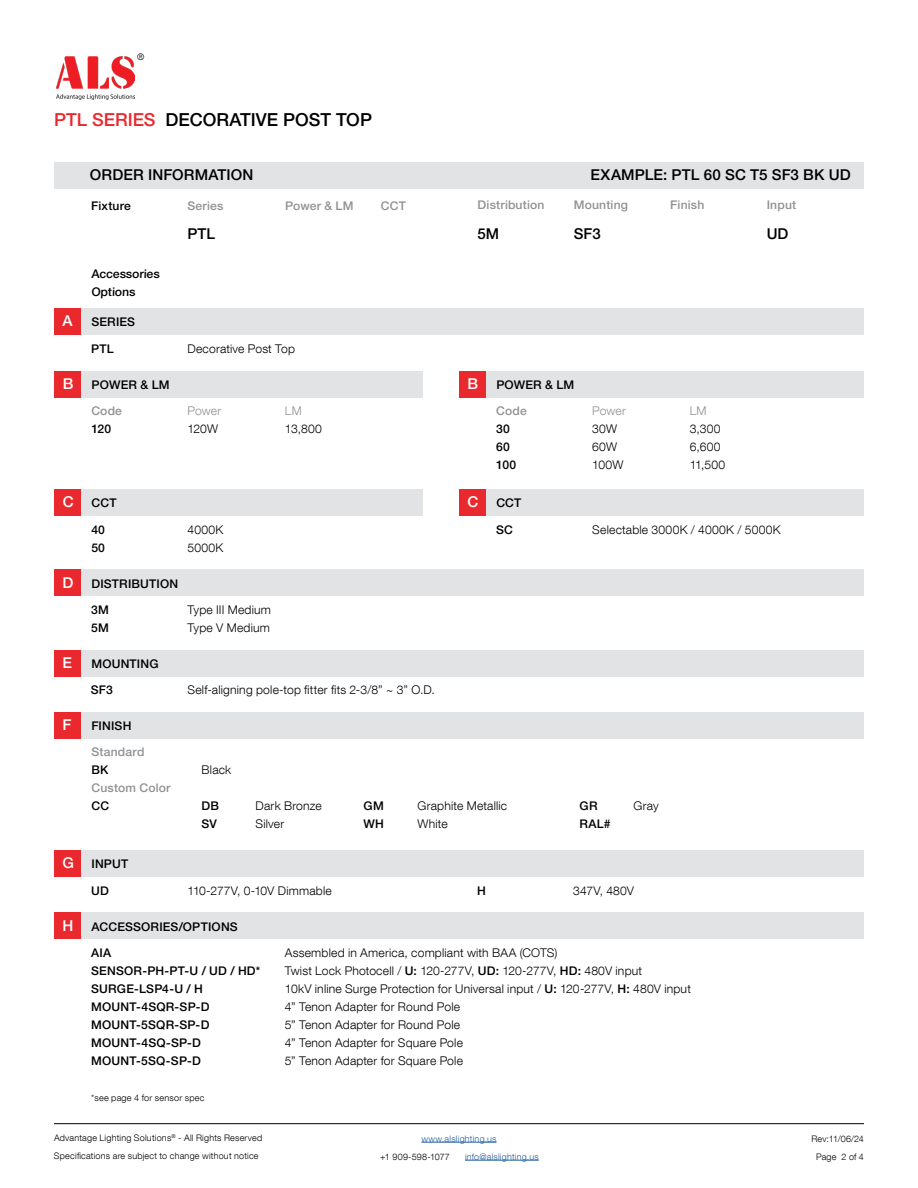
<style>
.page{position:relative;width:918px;height:1188px;background:#fff}
.page>*{position:absolute;margin:0;border:0;box-sizing:border-box;transform-origin:0 0}
.t1{font:500 18px "Helvetica Neue LT Pro";color:#000}
.t2{font:500 15px "Helvetica Neue LT Pro";letter-spacing:.005em;color:#000}
.t3{font:500 15px "Helvetica Neue LT Pro";color:#fff}
.t4{font:300 12px/18px "Helvetica Neue LT Com";letter-spacing:.015em;color:#000}
.t5{font:500 12px/18px "Helvetica Neue LT Pro";letter-spacing:.015em;color:#000}
.t6{font:500 12px "Helvetica Neue LT Pro";letter-spacing:.015em;color:#8f9194}
.t7{font:300 12px "Helvetica Neue LT Com";color:#8f9194}
.t8{font:300 9px/18px "Helvetica Neue LT Com";letter-spacing:.025em;color:#000;text-align:center}
.t9{font:300 9px "Helvetica Neue LT Com";letter-spacing:.025em;color:#215e9e}
.s1{color:#ea292f}
.s2{font-family:"Helvetica Neue LT Pro";font-weight:500}
</style>
<div class="page">
<hr style="left:421px;top:1142px;width:76px;height:1px;background:#215e9e">
<hr style="left:465px;top:1160px;width:74px;height:1px;background:#215e9e">
<hr style="left:54px;top:1123px;width:810px;height:1px;background:#000">
<img style="left:56px;top:57px;width:79px;height:43px">
<div style="left:82px;top:162px;width:782px;height:26px;background:#e2e3e4"></div>
<div style="left:54px;top:162px;width:27px;height:26px;background:#e2e3e4"></div>
<div style="left:54px;top:308px;width:27px;height:27px;background:#ea292f"></div>
<div style="left:54px;top:570px;width:27px;height:26px;background:#ea292f"></div>
<div style="left:54px;top:650px;width:27px;height:26px;background:#ea292f"></div>
<div style="left:54px;top:712px;width:27px;height:26px;background:#ea292f"></div>
<div style="left:54px;top:850px;width:27px;height:27px;background:#ea292f"></div>
<div style="left:54px;top:913px;width:27px;height:26px;background:#ea292f"></div>
<div style="left:54px;top:371px;width:28px;height:26px;background:#ea292f"></div>
<div style="left:459px;top:371px;width:27px;height:26px;background:#ea292f"></div>
<div style="left:54px;top:489px;width:28px;height:27px;background:#ea292f"></div>
<div style="left:459px;top:489px;width:27px;height:27px;background:#ea292f"></div>
<div style="left:82px;top:371px;width:341px;height:26px;background:#e2e3e4"></div>
<div style="left:486px;top:371px;width:378px;height:26px;background:#e2e3e4"></div>
<div style="left:82px;top:489px;width:341px;height:27px;background:#e2e3e4"></div>
<div style="left:486px;top:489px;width:378px;height:27px;background:#e2e3e4"></div>
<div style="left:81px;top:308px;width:783px;height:27px;background:#e2e3e4"></div>
<div style="left:81px;top:570px;width:783px;height:26px;background:#e2e3e4"></div>
<div style="left:81px;top:650px;width:783px;height:26px;background:#e2e3e4"></div>
<div style="left:81px;top:712px;width:783px;height:26px;background:#e2e3e4"></div>
<div style="left:81px;top:850px;width:783px;height:27px;background:#e2e3e4"></div>
<div style="left:81px;top:913px;width:783px;height:26px;background:#e2e3e4"></div>
<p class="t8" style="left:137px;top:48px;width:9px">®</p>
<h1 class="t1" style="left:54px;top:109px;width:320px"><span class="s1">PTL SERIES</span> DECORATIVE POST TOP</h1>
<p class="t2" style="left:90px;top:166px;width:165px">ORDER INFORMATION</p>
<p class="t2" style="left:590px;top:166px;width:262px">EXAMPLE: PTL 60 SC T5 SF3 BK UD</p>
<p class="t5" style="left:91px;top:197px;width:41px">Fixture</p>
<p class="t6" style="left:188px;top:199px;width:37px">Series</p>
<p class="t6" style="left:285px;top:199px;width:70px">Power &amp; LM</p>
<p class="t6" style="left:381px;top:199px;width:27px">CCT</p>
<p class="t6" style="left:478px;top:198px;width:68px">Distribution</p>
<p class="t6" style="left:574px;top:198px;width:56px">Mounting</p>
<p class="t6" style="left:670px;top:198px;width:36px">Finish</p>
<p class="t6" style="left:767px;top:198px;width:31px">Input</p>
<p class="t3" style="left:62px;top:312px;width:12px">A</p>
<p class="t5" style="left:91px;top:265px;width:70px">Accessories<br>Options</p>
<p class="t5" style="left:91px;top:313px;width:45px">SERIES</p>
<p class="t5" style="left:91px;top:340px;width:24px">PTL</p>
<p class="t2" style="left:188px;top:224px;width:29px">PTL</p>
<p class="t2" style="left:478px;top:224px;width:23px">5M</p>
<p class="t2" style="left:574px;top:224px;width:28px">SF3</p>
<p class="t2" style="left:767px;top:224px;width:23px">UD</p>
<p class="t4" style="left:188px;top:339px;width:109px">Decorative Post Top</p>
<p class="t3" style="left:63px;top:375px;width:12px">B</p>
<p class="t3" style="left:467px;top:375px;width:12px">B</p>
<p class="t5" style="left:92px;top:376px;width:79px">POWER &amp; LM</p>
<p class="t5" style="left:496px;top:376px;width:79px">POWER &amp; LM</p>
<p class="t6" style="left:91px;top:404px;width:32px">Code</p>
<p class="t5" style="left:91px;top:420px;width:21px">120</p>
<p class="t7" style="left:188px;top:404px;width:35px">Power</p>
<p class="t4" style="left:188px;top:420px;width:32px">120W</p>
<p class="t7" style="left:285px;top:404px;width:18px">LM</p>
<p class="t4" style="left:285px;top:420px;width:38px">13,800</p>
<p class="t6" style="left:496px;top:404px;width:32px">Code</p>
<p class="t5" style="left:496px;top:420px;width:22px">30<br>60<br>100</p>
<p class="t3" style="left:63px;top:493px;width:12px">C</p>
<p class="t3" style="left:467px;top:493px;width:12px">C</p>
<p class="t5" style="left:92px;top:494px;width:27px">CCT</p>
<p class="t5" style="left:496px;top:494px;width:27px">CCT</p>
<p class="t7" style="left:592px;top:404px;width:35px">Power</p>
<p class="t4" style="left:592px;top:420px;width:33px">30W<br>60W<br>100W</p>
<p class="t7" style="left:690px;top:404px;width:18px">LM</p>
<p class="t4" style="left:690px;top:420px;width:37px">3,300<br>6,600<br>11,500</p>
<p class="t5" style="left:91px;top:520px;width:15px">40<br>50</p>
<p class="t5" style="left:496px;top:520px;width:18px">SC</p>
<p class="t4" style="left:188px;top:520px;width:37px">4000K<br>5000K</p>
<p class="t4" style="left:592px;top:520px;width:190px">Selectable 3000K / 4000K / 5000K</p>
<p class="t3" style="left:62px;top:573px;width:12px">D</p>
<p class="t5" style="left:91px;top:574px;width:88px">DISTRIBUTION</p>
<p class="t5" style="left:91px;top:601px;width:19px">3M<br>5M</p>
<p class="t4" style="left:188px;top:600px;width:85px">Type III Medium<br>Type V Medium</p>
<p class="t3" style="left:62px;top:654px;width:11px">E</p>
<p class="t5" style="left:91px;top:655px;width:69px">MOUNTING</p>
<p class="t5" style="left:91px;top:681px;width:24px">SF3</p>
<p class="t4" style="left:188px;top:681px;width:249px">Self-aligning pole-top fitter fits 2-3/8” ~ 3” O.D.</p>
<p class="t3" style="left:62px;top:716px;width:10px">F</p>
<p class="t5" style="left:91px;top:717px;width:42px">FINISH</p>
<p class="t6" style="left:91px;top:745px;width:55px">Standard</p>
<p class="t5" style="left:91px;top:761px;width:19px">BK</p>
<p class="t4" style="left:202px;top:761px;width:31px">Black</p>
<p class="t6" style="left:91px;top:781px;width:81px">Custom Color</p>
<p class="t5" style="left:91px;top:797px;width:19px">CC</p>
<p class="t5" style="left:202px;top:797px;width:19px">DB</p>
<p class="t4" style="left:256px;top:797px;width:68px">Dark Bronze</p>
<p class="t5" style="left:364px;top:797px;width:22px">GM</p>
<p class="t4" style="left:418px;top:797px;width:91px">Graphite Metallic</p>
<p class="t5" style="left:580px;top:797px;width:19px">GR</p>
<p class="t4" style="left:634px;top:797px;width:27px">Gray</p>
<p class="t5" style="left:202px;top:815px;width:17px">SV</p>
<p class="t4" style="left:256px;top:815px;width:30px">Silver</p>
<p class="t5" style="left:364px;top:815px;width:22px">WH</p>
<p class="t4" style="left:418px;top:815px;width:32px">White</p>
<p class="t5" style="left:580px;top:815px;width:33px">RAL#</p>
<p class="t3" style="left:63px;top:854px;width:13px">G</p>
<p class="t5" style="left:91px;top:855px;width:38px">INPUT</p>
<p class="t5" style="left:91px;top:881px;width:19px">UD</p>
<p class="t5" style="left:477px;top:881px;width:10px">H</p>
<p class="t4" style="left:187px;top:881px;width:146px">110-277V, 0-10V Dimmable</p>
<p class="t4" style="left:573px;top:881px;width:62px">347V, 480V</p>
<p class="t3" style="left:63px;top:916px;width:12px">H</p>
<p class="t5" style="left:91px;top:917px;width:148px">ACCESSORIES/OPTIONS</p>
<p class="t5" style="left:91px;top:944px;width:171px">AIA<br>SENSOR-PH-PT-U / UD / HD*<br>SURGE-LSP4-U / H<br>MOUNT-4SQR-SP-D<br>MOUNT-5SQR-SP-D<br>MOUNT-4SQ-SP-D<br>MOUNT-5SQ-SP-D</p>
<p class="t8" style="left:91px;top:1089px;width:115px">*see page 4 for sensor spec</p>
<p class="t4" style="left:285px;top:943px;width:408px">Assembled in America, compliant with BAA (COTS)<br>Twist Lock Photocell / <span class="s2">U:</span> 120-277V, <span class="s2">UD:</span> 120-277V, <span class="s2">HD:</span> 480V input<br>10kV inline Surge Protection for Universal input / <span class="s2">U:</span> 120-277V, <span class="s2">H:</span> 480V input 4” Tenon Adapter for Round Pole<br>5” Tenon Adapter for Round Pole<br>4” Tenon Adapter for Square Pole<br>5” Tenon Adapter for Square Pole</p>
<p class="t8" style="left:54px;top:1129px;width:210px;text-align:left">Advantage Lighting Solutions<sup>®</sup> - All Rights Reserved<br>Specifications are subject to change without notice</p>
<p class="t9" style="left:421px;top:1133px;width:77px">www.alslighting.us</p>
<p class="t8" style="left:380px;top:1147px;width:71px">+1 909-598-1077</p>
<p class="t9" style="left:465px;top:1151px;width:75px">info@alslighting.us</p>
<p class="t8" style="left:811px;top:1129px;width:54px">Rev:11/06/24<br>Page 2 of 4</p>
</div>
